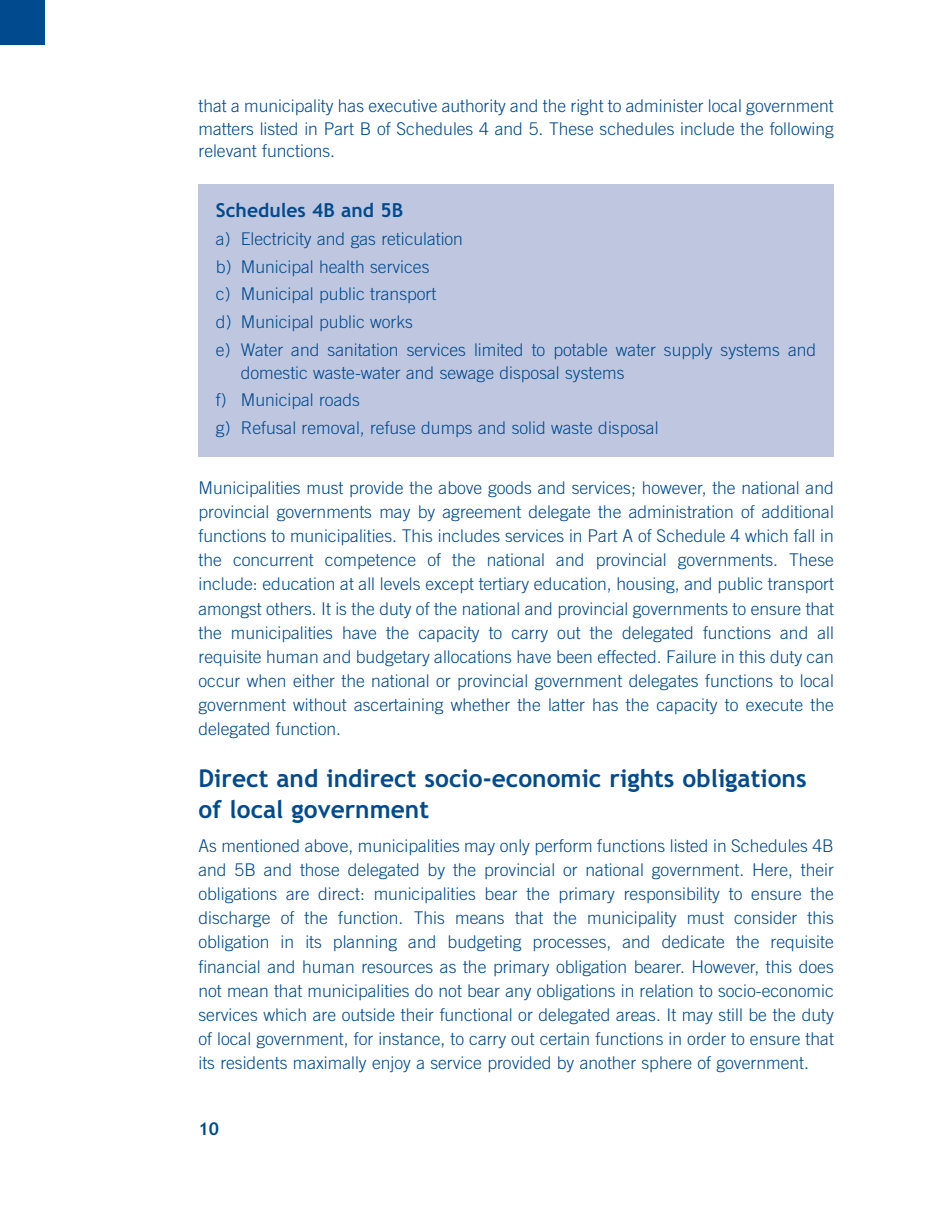
<style>
.page{position:relative;width:933px;height:1221px;background:#fff}
.page>*{position:absolute;margin:0;border:0;box-sizing:border-box;transform-origin:0 0}
.t1{font:700 24.5px/30.8px "Trebuchet MS";color:#004a8d}
.t2{font:700 19.25px "Trebuchet MS";color:#004a8d}
.t3{font:300 17.5px/24.2px "Trade Gothic";color:#004a8d;text-align:justify}
.t4{font:700 17.5px "Trebuchet MS";color:#004a8d}
</style>
<div class="page">
<div style="left:0;top:0;width:45px;height:45px;background:#004a8d"></div>
<div style="left:198px;top:184px;width:635px;height:272px;background:#bfc7e0"></div>
<p class="t3" style="left:198px;top:96px;width:637px;line-height:22.8px">that a municipality has executive authority and the right to administer local government matters listed in Part B of Schedules 4 and 5. These schedules include the following relevant functions.</p>
<p class="t2" style="left:216px;top:199px;width:189px">Schedules 4B and 5B</p>
<p class="t3" style="left:216px;top:226px;width:602px;line-height:27.7px;text-align:left">a) Electricity and gas reticulation<br>b) Municipal health services<br>c) Municipal public transport<br>d) Municipal public works<br>e) Water and sanitation services limited to potable water supply systems and</p>
<p class="t3" style="left:216px;top:360px;width:444px;line-height:27.7px;text-align:left;text-indent:25px">domestic waste-water and sewage disposal systems<br>f) Municipal roads<br>g) Refusal removal, refuse dumps and solid waste disposal</p>
<p class="t3" style="left:198px;top:477px;width:637px">Municipalities must provide the above goods and services; however, the national and provincial governments may by agreement delegate the administration of additional functions to municipalities. This includes services in Part A of Schedule 4 which fall in the concurrent competence of the national and provincial governments. These include: education at all levels except tertiary education, housing, and public transport amongst others. It is the duty of the national and provincial governments to ensure that the municipalities have the capacity to carry out the delegated functions and all requisite human and budgetary allocations have been effected. Failure in this duty can occur when either the national or provincial government delegates functions to local government without ascertaining whether the latter has the capacity to execute the delegated function.</p>
<h1 class="t1" style="left:198px;top:763px;width:609px">Direct and indirect socio-economic rights obligations of local government</h1>
<p class="t3" style="left:198px;top:835px;width:637px">As mentioned above, municipalities may only perform functions listed in Schedules 4B and 5B and those delegated by the provincial or national government. Here, their obligations are direct: municipalities bear the primary responsibility to ensure the discharge of the function. This means that the municipality must consider this obligation in its planning and budgeting processes, and dedicate the requisite financial and human resources as the primary obligation bearer. However, this does not mean that municipalities do not bear any obligations in relation to socio-economic services which are outside their functional or delegated areas. It may still be the duty of local government, for instance, to carry out certain functions in order to ensure that its residents maximally enjoy a service provided by another sphere of government.</p>
<p class="t4" style="left:198px;top:1118px;width:22px">10</p>
</div>
